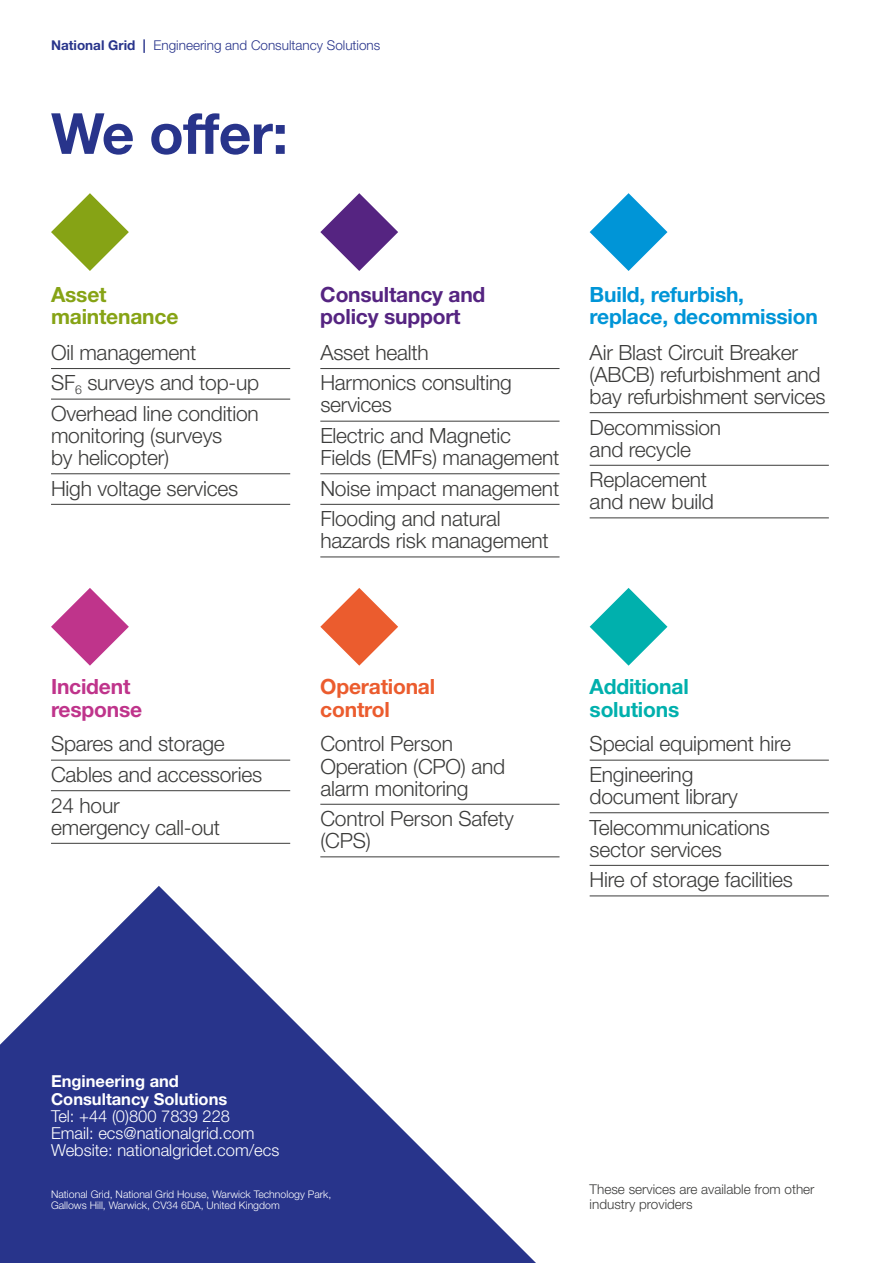
<style>
.page{position:relative;width:893px;height:1263px;background:#fff}
.page>*{position:absolute;margin:0;border:0;box-sizing:border-box;transform-origin:0 0}
.t1{font:700 56.7px "Helvetica Neue LT Std";letter-spacing:-.01em;color:#28348b}
.t2{font:300 21px/30.6px "Helvetica Neue";letter-spacing:-.01em;color:#3c3c3b}
.t3{font:700 21px/22px "Helvetica Neue";letter-spacing:-.01em;color:#0095d7}
.t4{font:700 21px/22px "Helvetica Neue";letter-spacing:-.01em;color:#552481}
.t5{font:700 21px/22px "Helvetica Neue";letter-spacing:-.01em;color:#00b0ad}
.t6{font:700 21px/22px "Helvetica Neue";letter-spacing:-.01em;color:#eb5c2e}
.t7{font:700 21px/22px "Helvetica Neue";letter-spacing:-.01em;color:#86a315}
.t8{font:700 21px/22px "Helvetica Neue";letter-spacing:-.01em;color:#bf348b}
.t9{font:300 16.5px/17.2px "Helvetica Neue LT Std";color:#fff}
.t10{font:700 16.5px/17.2px "Helvetica Neue LT Std";color:#fff}
.t11{font:300 13.5px/15.8px "Helvetica Neue LT Std";color:#3c3c3b}
.t12{font:300 13.5px "Helvetica Neue LT Std";color:#28348b}
.t13{font:300 10.5px/10.9px "Helvetica Neue LT Std";color:#fff}
.s1{font-weight:700}
</style>
<div class="page">
<svg style="left:0;top:886px;width:536px;height:377px;fill:#28348b"></svg>
<hr style="left:51px;top:760px;width:239px;height:1px;background:#3c3c3b">
<hr style="left:51px;top:790px;width:239px;height:1px;background:#3c3c3b">
<hr style="left:51px;top:843px;width:239px;height:1px;background:#3c3c3b">
<hr style="left:320px;top:804px;width:239px;height:1px;background:#3c3c3b">
<hr style="left:320px;top:856px;width:239px;height:1px;background:#3c3c3b">
<hr style="left:51px;top:368px;width:239px;height:1px;background:#3c3c3b">
<hr style="left:51px;top:399px;width:239px;height:1px;background:#3c3c3b">
<hr style="left:51px;top:473px;width:239px;height:1px;background:#3c3c3b">
<hr style="left:51px;top:504px;width:239px;height:1px;background:#3c3c3b">
<hr style="left:320px;top:368px;width:239px;height:1px;background:#3c3c3b">
<hr style="left:320px;top:421px;width:239px;height:1px;background:#3c3c3b">
<hr style="left:320px;top:473px;width:239px;height:1px;background:#3c3c3b">
<hr style="left:320px;top:504px;width:239px;height:1px;background:#3c3c3b">
<hr style="left:320px;top:557px;width:239px;height:1px;background:#3c3c3b">
<hr style="left:590px;top:412px;width:239px;height:1px;background:#3c3c3b">
<hr style="left:590px;top:465px;width:239px;height:1px;background:#3c3c3b">
<hr style="left:590px;top:518px;width:239px;height:1px;background:#3c3c3b">
<hr style="left:590px;top:760px;width:239px;height:1px;background:#3c3c3b">
<hr style="left:590px;top:812px;width:239px;height:1px;background:#3c3c3b">
<hr style="left:590px;top:865px;width:239px;height:1px;background:#3c3c3b">
<hr style="left:590px;top:896px;width:239px;height:1px;background:#3c3c3b">
<svg style="left:51px;top:193px;width:78px;height:78px"></svg>
<svg style="left:51px;top:588px;width:78px;height:78px"></svg>
<svg style="left:320px;top:193px;width:78px;height:78px"></svg>
<svg style="left:320px;top:588px;width:78px;height:78px"></svg>
<svg style="left:590px;top:193px;width:77px;height:78px"></svg>
<svg style="left:590px;top:588px;width:77px;height:78px"></svg>
<p class="t12" style="left:51px;top:37px;width:331px"><span class="s1">National Grid |</span> Engineering and Consultancy Solutions</p>
<h1 class="t1" style="left:51px;top:99px;width:239px">We offer:</h1>
<p class="t7" style="left:51px;top:283px;width:129px">Asset maintenance</p>
<p class="t2" style="left:51px;top:337px;width:210px">Oil management<br>SF<sub>6</sub> surveys and top-up<br>Overhead line condition</p>
<p class="t2" style="left:51px;top:424px;width:173px;line-height:22px">monitoring (surveys by helicopter)</p>
<p class="t2" style="left:51px;top:472px;width:189px">High voltage services</p>
<p class="t8" style="left:51px;top:675px;width:93px">Incident response</p>
<p class="t2" style="left:51px;top:728px;width:213px">Spares and storage<br>Cables and accessories<br>24 hour</p>
<p class="t2" style="left:51px;top:811px;width:171px">emergency call-out</p>
<p class="t4" style="left:320px;top:283px;width:167px">Consultancy and policy support</p>
<p class="t2" style="left:320px;top:337px;width:193px">Asset health<br>Harmonics consulting</p>
<p class="t2" style="left:320px;top:389px;width:192px">services<br>Electric and Magnetic</p>
<p class="t2" style="left:320px;top:442px;width:241px;text-align:justify">Fields (EMFs) management Noise impact management Flooding and natural</p>
<p class="t2" style="left:320px;top:525px;width:230px">hazards risk management</p>
<p class="t3" style="left:590px;top:283px;width:230px">Build, refurbish, replace, decommission</p>
<p class="t2" style="left:590px;top:341px;width:237px;line-height:22px">Air Blast Circuit Breaker (ABCB) refurbishment and bay refurbishment services</p>
<p class="t2" style="left:590px;top:416px;width:133px;line-height:22px">Decommission and recycle</p>
<p class="t2" style="left:590px;top:468px;width:126px;line-height:22px">Replacement and new build</p>
<p class="t6" style="left:320px;top:675px;width:116px">Operational control</p>
<p class="t2" style="left:320px;top:732px;width:186px;line-height:22px">Control Person<br>Operation (CPO) and alarm monitoring</p>
<p class="t2" style="left:320px;top:807px;width:195px;line-height:22px">Control Person Safety (CPS)</p>
<p class="t5" style="left:590px;top:675px;width:101px">Additional solutions</p>
<p class="t2" style="left:590px;top:728px;width:203px">Special equipment hire<br>Engineering</p>
<p class="t2" style="left:590px;top:781px;width:182px">document library<br>Telecommunications</p>
<p class="t2" style="left:590px;top:833px;width:205px">sector services<br>Hire of storage facilities</p>
<p class="t10" style="left:51px;top:1072px;width:178px">Engineering and<br>Consultancy Solutions</p>
<p class="t9" style="left:51px;top:1107px;width:230px">Tel: +44 (0)800 7839 228<br>Email: ecs@nationalgrid.com<br>Website: nationalgridet.com/ecs</p>
<p class="t13" style="left:51px;top:1188px;width:282px">National Grid, National Grid House, Warwick Technology Park,<br>Gallows Hill, Warwick, CV34 6DA, United Kingdom</p>
<p class="t11" style="left:590px;top:1181px;width:226px">These services are available from other industry providers</p>
</div>
